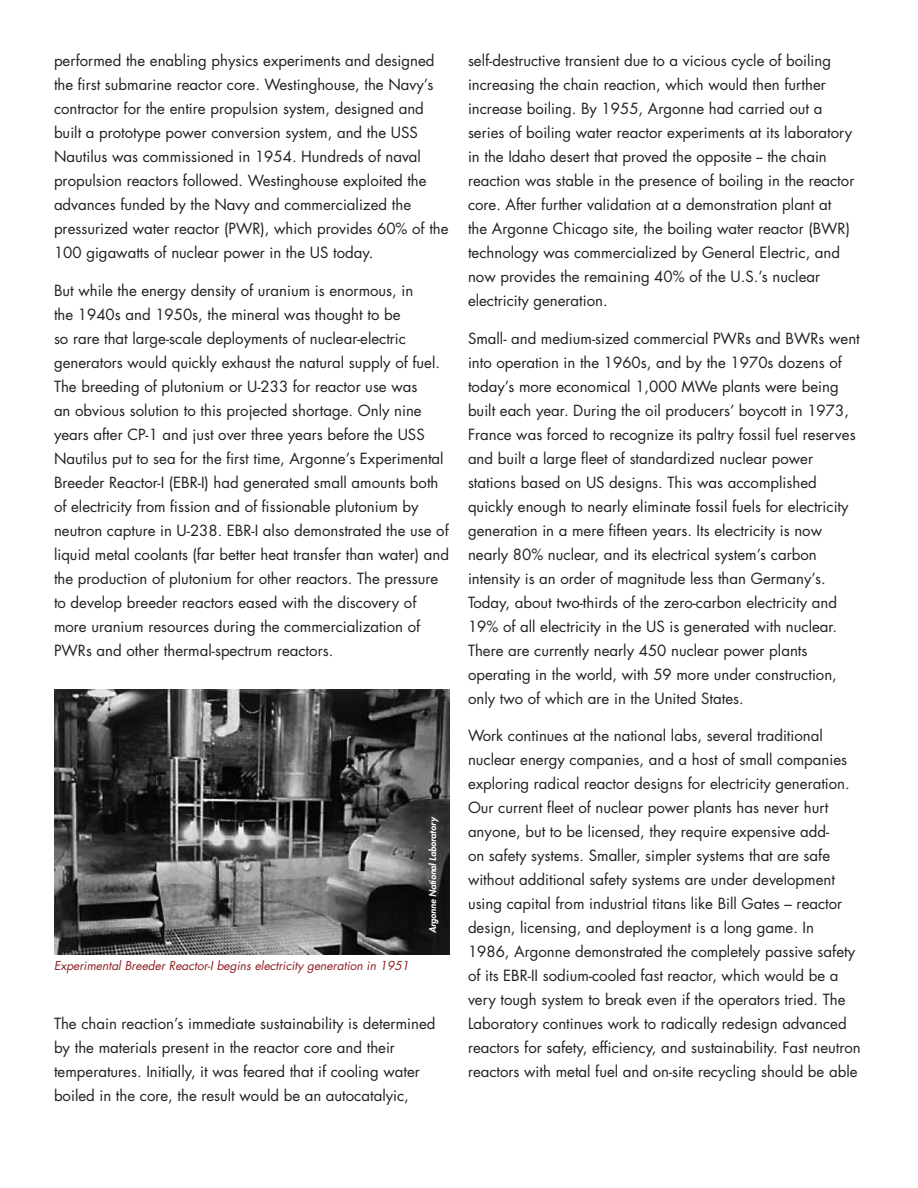
<style>
.page{position:relative;width:918px;height:1188px;background:#fff}
.page>*{position:absolute;margin:0;border:0;box-sizing:border-box;transform-origin:0 0}
.t1{font:15px/24px "Futura Std";color:#231f20}
.t2{font:italic 12px "Futura Std";color:#8c1f22}
.t3{font:italic 800 9px "Futura Std";color:#fff}
</style>
<div class="page">
<img style="left:54px;top:689px;width:396px;height:266px">
<p class="t1" style="left:54px;top:49px;width:396px">performed the enabling physics experiments and designed the first submarine reactor core. Westinghouse, the Navy’s contractor for the entire propulsion system, designed and built a prototype power conversion system, and the USS Nautilus was commissioned in 1954. Hundreds of naval propulsion reactors followed. Westinghouse exploited the advances funded by the Navy and commercialized the pressurized water reactor (PWR), which provides 60% of the 100 gigawatts of nuclear power in the US today.</p>
<p class="t1" style="left:54px;top:279px;width:397px">But while the energy density of uranium is enormous, in<br>the 1940s and 1950s, the mineral was thought to be<br>so rare that large-scale deployments of nuclear-electric generators would quickly exhaust the natural supply of fuel.<br>The breeding of plutonium or U-233 for reactor use was<br>an obvious solution to this projected shortage. Only nine years after CP-1 and just over three years before the USS Nautilus put to sea for the first time, Argonne’s Experimental Breeder Reactor-I (EBR-I) had generated small amounts both of electricity from fission and of fissionable plutonium by neutron capture in U-238. EBR-I also demonstrated the use of liquid metal coolants (far better heat transfer than water) and the production of plutonium for other reactors. The pressure to develop breeder reactors eased with the discovery of more uranium resources during the commercialization of PWRs and other thermal-spectrum reactors.</p>
<p class="t2" style="left:54px;top:958px;width:357px">Experimental Breeder Reactor-I begins electricity generation in 1951</p>
<p class="t3" style="left:427px;top:933px;width:118px;rotate:-90deg">Argonne National Laboratory</p>
<p class="t1" style="left:54px;top:1012px;width:383px">The chain reaction’s immediate sustainability is determined by the materials present in the reactor core and their temperatures. Initially, it was feared that if cooling water boiled in the core, the result would be an autocatalyic,</p>
<p class="t1" style="left:468px;top:49px;width:388px">self-destructive transient due to a vicious cycle of boiling increasing the chain reaction, which would then further increase boiling. By 1955, Argonne had carried out a series of boiling water reactor experiments at its laboratory in the Idaho desert that proved the opposite -- the chain reaction was stable in the presence of boiling in the reactor core. After further validation at a demonstration plant at the Argonne Chicago site, the boiling water reactor (BWR) technology was commercialized by General Electric, and now provides the remaining 40% of the U.S.’s nuclear electricity generation.</p>
<p class="t1" style="left:468px;top:327px;width:393px">Small- and medium-sized commercial PWRs and BWRs went into operation in the 1960s, and by the 1970s dozens of today’s more economical 1,000 MWe plants were being built each year. During the oil producers’ boycott in 1973, France was forced to recognize its paltry fossil fuel reserves and built a large fleet of standardized nuclear power stations based on US designs. This was accomplished quickly enough to nearly eliminate fossil fuels for electricity generation in a mere fifteen years. Its electricity is now nearly 80% nuclear, and its electrical system’s carbon intensity is an order of magnitude less than Germany’s.<br>Today, about two-thirds of the zero-carbon electricity and 19% of all electricity in the US is generated with nuclear.<br>There are currently nearly 450 nuclear power plants operating in the world, with 59 more under construction, only two of which are in the United States.</p>
<p class="t1" style="left:468px;top:724px;width:394px">Work continues at the national labs, several traditional nuclear energy companies, and a host of small companies exploring radical reactor designs for electricity generation.<br>Our current fleet of nuclear power plants has never hurt anyone, but to be licensed, they require expensive add-<br>on safety systems. Smaller, simpler systems that are safe without additional safety systems are under development using capital from industrial titans like Bill Gates – reactor design, licensing, and deployment is a long game. In<br>1986, Argonne demonstrated the completely passive safety of its EBR-II sodium-cooled fast reactor, which would be a very tough system to break even if the operators tried. The Laboratory continues work to radically redesign advanced reactors for safety, efficiency, and sustainability. Fast neutron reactors with metal fuel and on-site recycling should be able</p>
</div>
